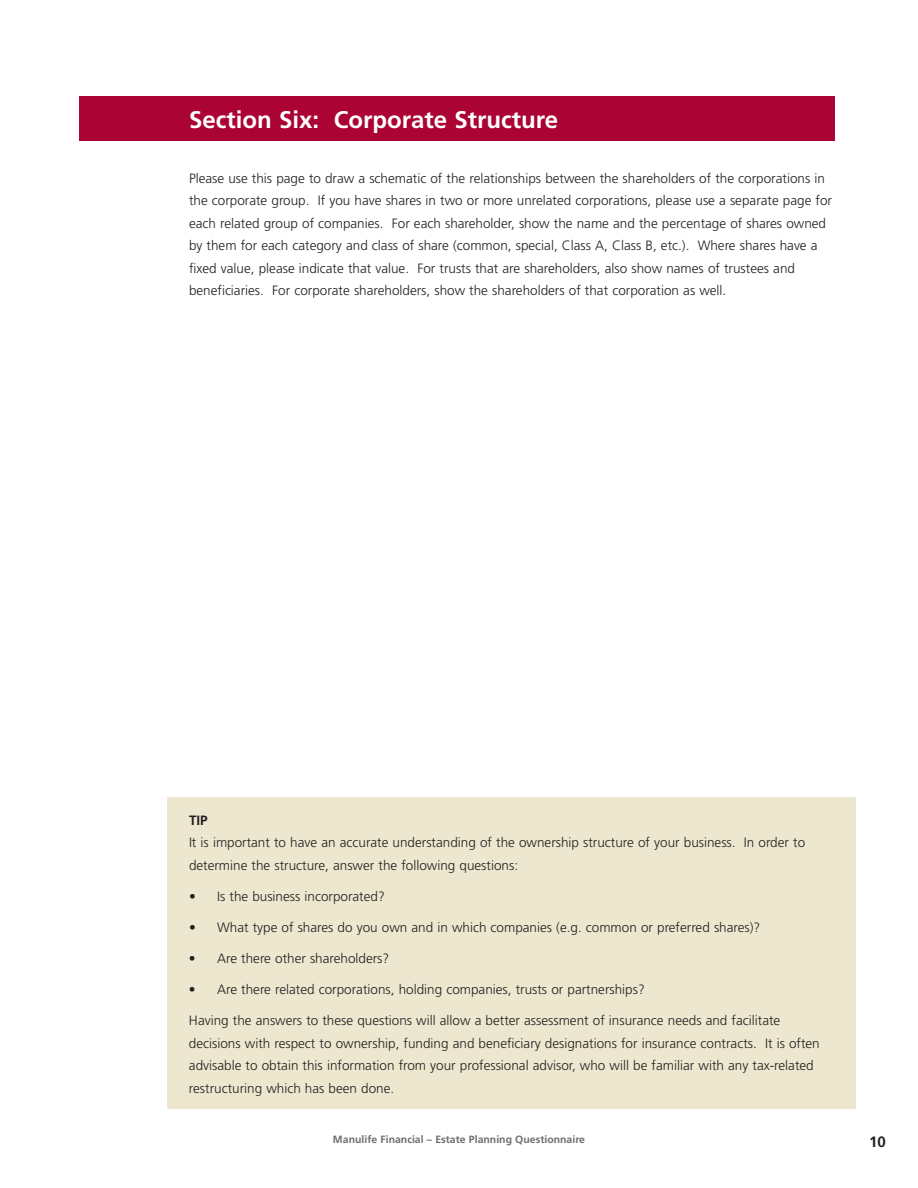
<style>
.page{position:relative;width:918px;height:1188px;background:#fff}
.page>*{position:absolute;margin:0;border:0;box-sizing:border-box;transform-origin:0 0}
.t1{font:700 24px "Frutiger";color:#fff}
.t2{font:700 15px "Frutiger";color:#231f20}
.t3{font:300 13.5px/22.5px "Frutiger";color:#231f20}
.t4{font:700 13.5px "Frutiger";color:#231f20}
.t5{font:700 10.5px "Frutiger";color:#6c6d70}
</style>
<div class="page">
<div style="left:80px;top:96px;width:756px;height:45px;background:#ab0333"></div>
<div style="left:167px;top:797px;width:689px;height:311px;background:#eee7cf"></div>
<h1 class="t1" style="left:189px;top:110px;width:371px">Section Six: Corporate Structure</h1>
<p class="t3" style="left:189px;top:168px;width:645px">Please use this page to draw a schematic of the relationships between the shareholders of the corporations in the corporate group. If you have shares in two or more unrelated corporations, please use a separate page for each related group of companies. For each shareholder, show the name and the percentage of shares owned by them for each category and class of share (common, special, Class A, Class B, etc.). Where shares have a fixed value, please indicate that value. For trusts that are shareholders, also show names of trustees and beneficiaries. For corporate shareholders, show the shareholders of that corporation as well.</p>
<p class="t4" style="left:189px;top:814px;width:20px">TIP</p>
<p class="t3" style="left:189px;top:832px;width:618px">It is important to have an accurate understanding of the ownership structure of your business. In order to determine the structure, answer the following questions:</p>
<p class="t3" style="left:189px;top:886px;width:197px">• Is the business incorporated?</p>
<p class="t3" style="left:189px;top:917px;width:573px">• What type of shares do you own and in which companies (e.g. common or preferred shares)?</p>
<p class="t3" style="left:189px;top:948px;width:202px">• Are there other shareholders?</p>
<p class="t3" style="left:189px;top:979px;width:457px">• Are there related corporations, holding companies, trusts or partnerships?</p>
<p class="t3" style="left:189px;top:1010px;width:632px">Having the answers to these questions will allow a better assessment of insurance needs and facilitate decisions with respect to ownership, funding and beneficiary designations for insurance contracts. It is often advisable to obtain this information from your professional advisor, who will be familiar with any tax-related restructuring which has been done.</p>
<p class="t5" style="left:333px;top:1136px;width:254px">Manulife Financial – Estate Planning Questionnaire</p>
<p class="t2" style="left:869px;top:1136px;width:18px">10</p>
</div>
